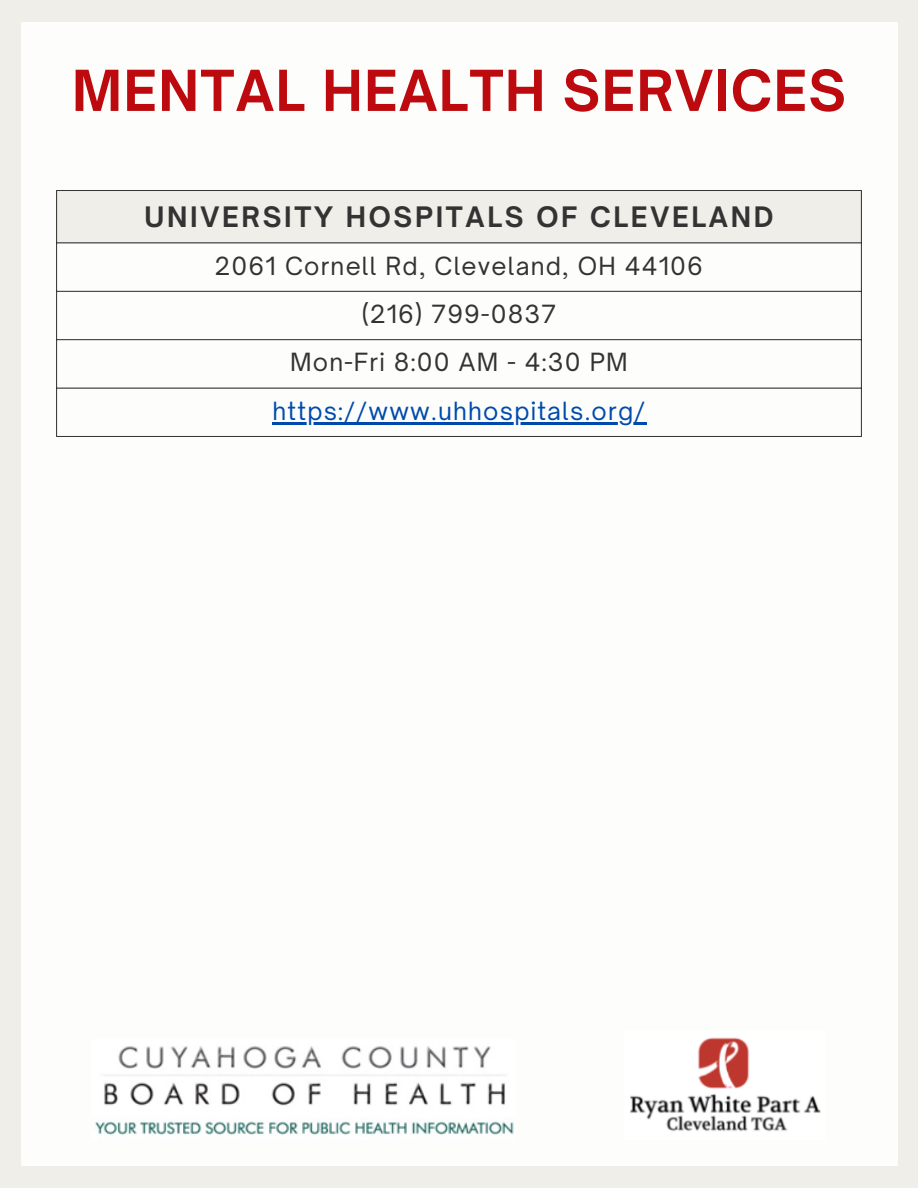
<style>
.page{position:relative;width:918px;height:1188px;background:#efeee9}
.page>*{position:absolute;margin:0;border:0;box-sizing:border-box;transform-origin:0 0}
.t1{font:700 54px "Open Sauce One";letter-spacing:.025em;color:#bc0a0f}
.t2{font:700 27px "Open Sauce One";letter-spacing:.1em;color:#333}
.t3{font:24px/48.4px "Open Sauce One";letter-spacing:.05em;color:#333;text-align:center}
.t4{font:24px "Open Sauce One";letter-spacing:.05em;color:#004aad}
</style>
<div class="page">
<div style="left:21px;top:22px;width:876px;height:1144px;background:#fff"></div>
<div style="left:56px;top:190px;width:806px;height:53px;background:#efeee9"></div>
<hr style="left:273px;top:422px;width:374px;height:2px;background:#004aad">
<hr style="left:56px;top:191px;width:1px;height:245px;background:#333">
<hr style="left:861px;top:191px;width:1px;height:245px;background:#333">
<hr style="left:56px;top:190px;width:806px;height:1px;background:#333">
<hr style="left:56px;top:243px;width:806px;height:1px;background:#333">
<hr style="left:56px;top:291px;width:806px;height:1px;background:#333">
<hr style="left:56px;top:339px;width:806px;height:1px;background:#333">
<hr style="left:56px;top:388px;width:806px;height:1px;background:#333">
<hr style="left:56px;top:436px;width:806px;height:1px;background:#333">
<img style="left:95px;top:1046px;width:419px;height:89px">
<img style="left:630px;top:1037px;width:191px;height:94px">
<h1 class="t1" style="left:72px;top:57px;width:776px">MENTAL HEALTH SERVICES</h1>
<p class="t2" style="left:144px;top:200px;width:631px">UNIVERSITY HOSPITALS OF CLEVELAND</p>
<p class="t3" style="left:215px;top:241px;width:490px">2061 Cornell Rd, Cleveland, OH 44106 (216) 799-0837<br>Mon-Fri 8:00 AM - 4:30 PM</p>
<p class="t4" style="left:273px;top:396px;width:374px">https://www.uhhospitals.org/</p>
</div>
